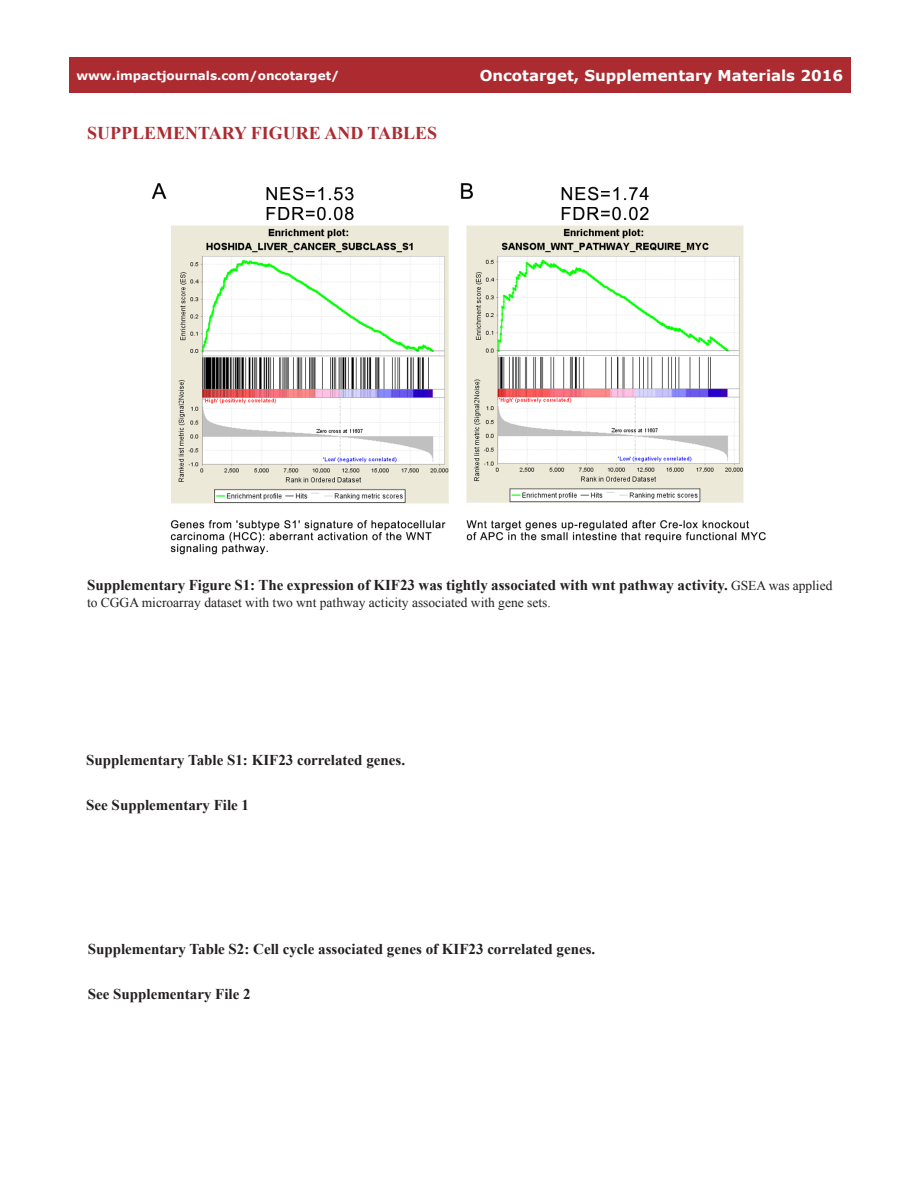
<style>
.page{position:relative;width:918px;height:1188px;background:#fff}
.page>*{position:absolute;margin:0;border:0;box-sizing:border-box;transform-origin:0 0}
.Heading{font:700 18px "Times New Roman";color:#ac2b31}
.Table_head{font:700 15px "Times New Roman";color:#231f20}
.t1{font:700 15px "Verdana";color:#fff}
.t2{font:13.5px "Times New Roman";color:#231f20}
.t3{font:700 12px "Verdana";color:#fff}
.s1{font-weight:400;font-size:13.5px}
</style>
<div class="page">
<div style="left:69px;top:57px;width:781px;height:36px;background:#ac2b31"></div>
<img style="left:151px;top:183px;width:615px;height:372px">
<p class="t3" style="left:76px;top:67px;width:264px">www.impactjournals.com/oncotarget/</p>
<p class="t1" style="left:480px;top:66px;width:365px">Oncotarget, Supplementary Materials 2016</p>
<p class="Heading" style="left:87px;top:120px;width:352px">SUPPLEMENTARY FIGURE AND TABLES</p>
<p class="Table_head" style="left:87px;top:575px;width:747px">Supplementary Figure S1: The expression of KIF23 was tightly associated with wnt pathway activity. <span class="s1">GSEA was applied</span></p>
<p class="t2" style="left:87px;top:593px;width:465px">to CGGA microarray dataset with two wnt pathway acticity associated with gene sets.</p>
<p class="Table_head" style="left:86px;top:750px;width:320px">Supplementary Table S1: KIF23 correlated genes.</p>
<p class="Table_head" style="left:86px;top:795px;width:164px">See Supplementary File 1</p>
<p class="Table_head" style="left:88px;top:938px;width:509px">Supplementary Table S2: Cell cycle associated genes of KIF23 correlated genes.</p>
<p class="Table_head" style="left:88px;top:983px;width:164px">See Supplementary File 2</p>
</div>
